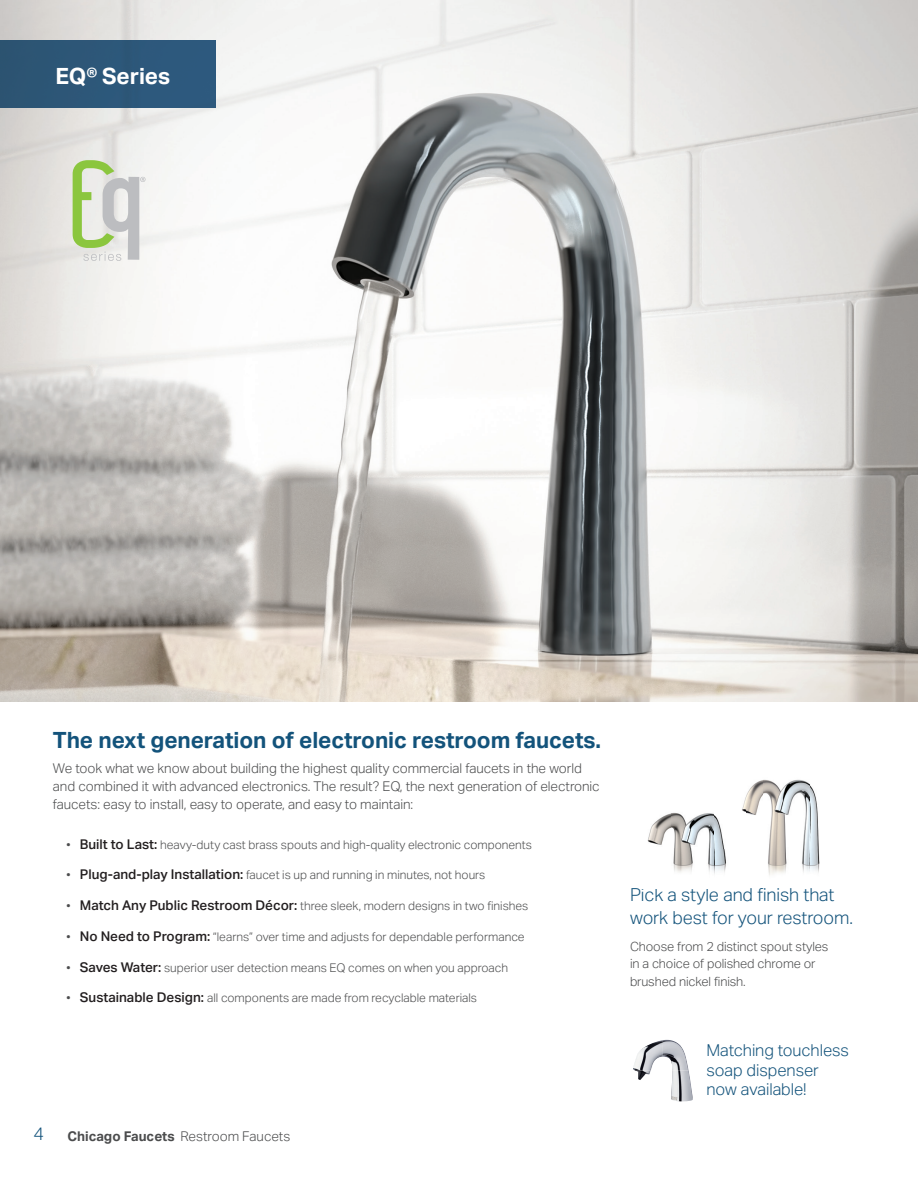
<style>
.page{position:relative;width:918px;height:1188px;background:#fff}
.page>*{position:absolute;margin:0;border:0;box-sizing:border-box;transform-origin:0 0}
.t1{font:700 22.5px "Aktiv Grotesk Geberit";letter-spacing:-.005em;color:#13537b}
.t2{font:700 22.5px "Aktiv Grotesk Geberit";letter-spacing:-.005em;color:#fff}
.t3{font:300 18px/22.5px "Aktiv Grotesk Geberit";letter-spacing:-.005em;color:#13537b}
.t4{font:300 16.5px/19.5px "Aktiv Grotesk Geberit";letter-spacing:-.005em;color:#13537b}
.t5{font:300 13.5px/18px "Aktiv Grotesk Geberit";letter-spacing:-.005em;color:#4b4c4d}
.t6{font:300 12.75px/17.2px "Aktiv Grotesk Geberit";letter-spacing:-.01em;color:#4b4c4d}
.t7{font:300 12px "Aktiv Grotesk Geberit";color:#4b4c4d}
.s1{font-weight:500;font-size:13.5px;color:#231f20}
.s2{font-weight:700}
</style>
<div class="page">
<img style="left:0;top:0;width:918px;height:702px">
<svg style="left:73px;top:160px;width:73px;height:101px;background:#cfd9c1"></svg>
<div style="left:0;top:40px;width:216px;height:68px;background:#2d5779"></div>
<img style="left:647px;top:813px;width:25px;height:32px">
<img style="left:673px;top:849px;width:36px;height:23px">
<img style="left:672px;top:812px;width:53px;height:37px">
<img style="left:709px;top:849px;width:17px;height:25px">
<img style="left:742px;top:779px;width:60px;height:51px">
<img style="left:742px;top:810px;width:4px;height:20px">
<img style="left:802px;top:780px;width:17px;height:50px">
<img style="left:768px;top:830px;width:52px;height:46px">
<img style="left:633px;top:1040px;width:56px;height:31px">
<img style="left:637px;top:1071px;width:14px;height:9px">
<img style="left:671px;top:1071px;width:22px;height:30px">
<h1 class="t2" style="left:56px;top:62px;width:116px">EQ® Series</h1>
<h1 class="t1" style="left:53px;top:727px;width:550px">The next generation of electronic restroom faucets.</h1>
<p class="t5" style="left:53px;top:759px;width:548px">We took what we know about building the highest quality commercial faucets in the world and combined it with advanced electronics. The result? EQ, the next generation of electronic faucets: easy to install, easy to operate, and easy to maintain:</p>
<p class="t7" style="left:66px;top:837px;width:467px">• <span class="s1">Built to Last:</span> heavy-duty cast brass spouts and high-quality electronic components</p>
<p class="t7" style="left:66px;top:868px;width:421px">• <span class="s1">Plug-and-play Installation:</span> faucet is up and running in minutes, not hours</p>
<p class="t7" style="left:66px;top:899px;width:464px">• <span class="s1">Match Any Public Restroom Décor:</span> three sleek, modern designs in two finishes</p>
<p class="t7" style="left:66px;top:930px;width:460px">• <span class="s1">No Need to Program:</span> “learns” over time and adjusts for dependable performance</p>
<p class="t7" style="left:66px;top:960px;width:443px">• <span class="s1">Saves Water:</span> superior user detection means EQ comes on when you approach</p>
<p class="t7" style="left:66px;top:991px;width:412px">• <span class="s1">Sustainable Design:</span> all components are made from recyclable materials</p>
<h2 class="t3" style="left:33px;top:1123px;width:12px">4</h2>
<p class="t5" style="left:68px;top:1127px;width:224px"><span class="s2">Chicago Faucets</span> Restroom Faucets</p>
<h2 class="t3" style="left:630px;top:884px;width:224px">Pick a style and finish that work best for your restroom.</h2>
<p class="t6" style="left:630px;top:938px;width:200px">Choose from 2 distinct spout styles in a choice of polished chrome or brushed nickel finish.</p>
<h3 class="t4" style="left:706px;top:1041px;width:144px">Matching touchless soap dispenser now available!</h3>
</div>
